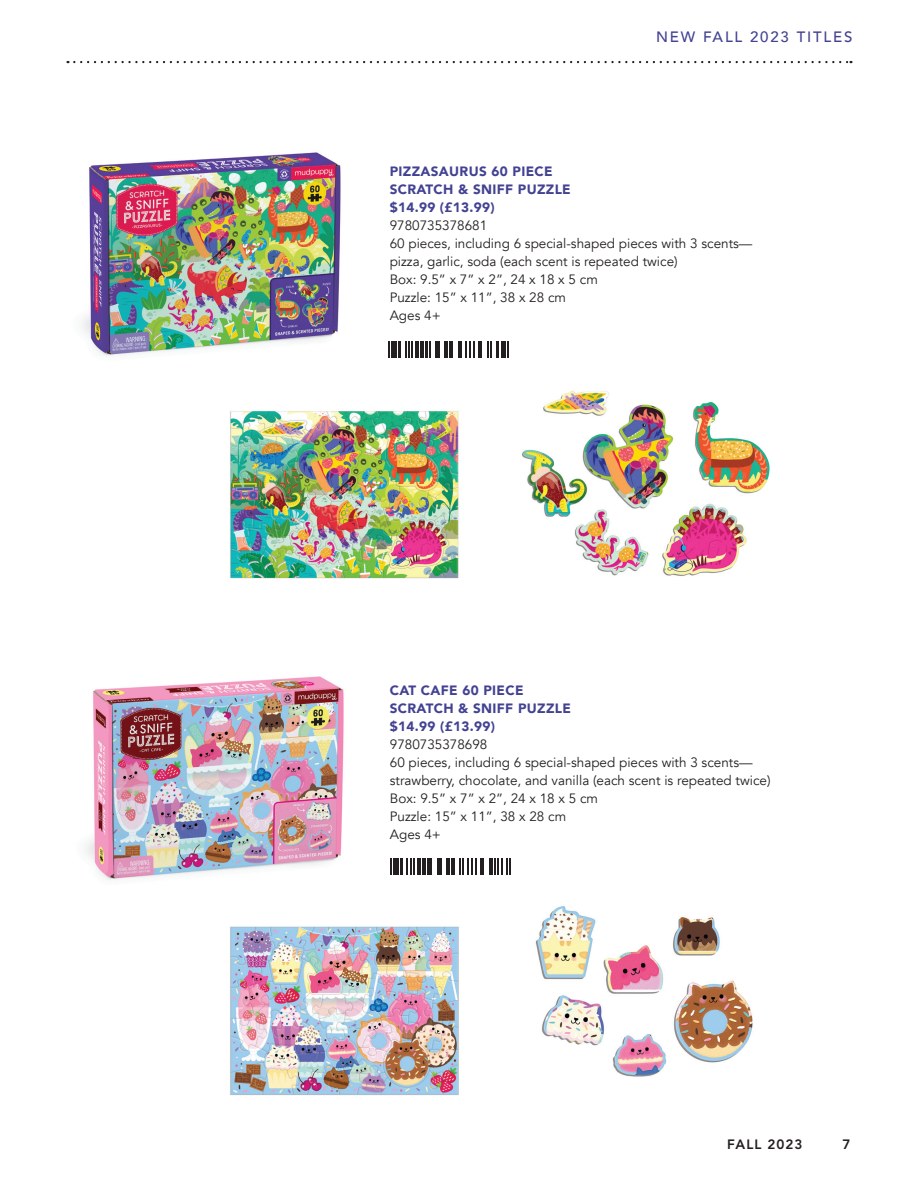
<style>
.page{position:relative;width:918px;height:1188px;background:#fff}
.page>*{position:absolute;margin:0;border:0;box-sizing:border-box;transform-origin:0 0}
.t1{font:500 15px "Avenir";letter-spacing:.12em;color:#434292}
.t2{font:13.5px/18px "Avenir";color:#231f20}
.t3{font:900 13.5px/18px "Avenir";letter-spacing:.025em;color:#434292}
.t4{font:800 13.5px "Avenir LT Std";letter-spacing:.075em;color:#231f20}
</style>
<div class="page">
<svg style="left:68px;top:61px;width:783px;height:2px"></svg>
<img style="left:82px;top:152px;width:259px;height:205px">
<img style="left:522px;top:391px;width:248px;height:185px">
<svg style="left:388px;top:341px;width:4px;height:17px"></svg>
<hr style="left:393px;top:341px;width:4px;height:17px;background:#231f20">
<hr style="left:398px;top:341px;width:3px;height:17px;background:#231f20">
<svg style="left:405px;top:341px;width:7px;height:17px"></svg>
<hr style="left:415px;top:341px;width:4px;height:17px;background:#231f20">
<hr style="left:420px;top:341px;width:4px;height:17px;background:#231f20">
<hr style="left:425px;top:341px;width:3px;height:17px;background:#231f20">
<svg style="left:429px;top:341px;width:79px;height:17px"></svg>
<img style="left:86px;top:676px;width:258px;height:204px">
<img style="left:535px;top:906px;width:218px;height:171px">
<svg style="left:390px;top:859px;width:4px;height:16px"></svg>
<hr style="left:395px;top:859px;width:4px;height:16px;background:#231f20">
<hr style="left:400px;top:859px;width:3px;height:16px;background:#231f20">
<svg style="left:407px;top:859px;width:7px;height:16px"></svg>
<hr style="left:417px;top:859px;width:4px;height:16px;background:#231f20">
<hr style="left:422px;top:859px;width:4px;height:16px;background:#231f20">
<svg style="left:427px;top:859px;width:57px;height:16px"></svg>
<hr style="left:489px;top:859px;width:4px;height:16px;background:#231f20">
<svg style="left:494px;top:859px;width:16px;height:16px"></svg>
<img style="left:230px;top:411px;width:229px;height:168px">
<img style="left:230px;top:926px;width:229px;height:169px">
<p class="t1" style="left:656px;top:24px;width:198px">NEW FALL 2023 TITLES</p>
<p class="t3" style="left:390px;top:162px;width:183px">PIZZASAURUS 60 PIECE<br>SCRATCH &amp; SNIFF PUZZLE $14.99 (£13.99)</p>
<p class="t2" style="left:390px;top:216px;width:364px">9780735378681<br>60 pieces, including 6 special-shaped pieces with 3 scents— pizza, garlic, soda (each scent is repeated twice)<br>Box: 9.5” x 7” x 2”, 24 x 18 x 5 cm<br>Puzzle: 15” x 11”, 38 x 28 cm<br>Ages 4+</p>
<p class="t3" style="left:390px;top:681px;width:183px">CAT CAFE 60 PIECE<br>SCRATCH &amp; SNIFF PUZZLE $14.99 (£13.99)</p>
<p class="t2" style="left:390px;top:736px;width:382px">9780735378698<br>60 pieces, including 6 special-shaped pieces with 3 scents— strawberry, chocolate, and vanilla (each scent is repeated twice)<br>Box: 9.5” x 7” x 2”, 24 x 18 x 5 cm<br>Puzzle: 15” x 11”, 38 x 28 cm<br>Ages 4+</p>
<p class="t4" style="left:727px;top:1136px;width:77px">FALL 2023</p>
<p class="t4" style="left:843px;top:1136px;width:9px">7</p>
</div>
